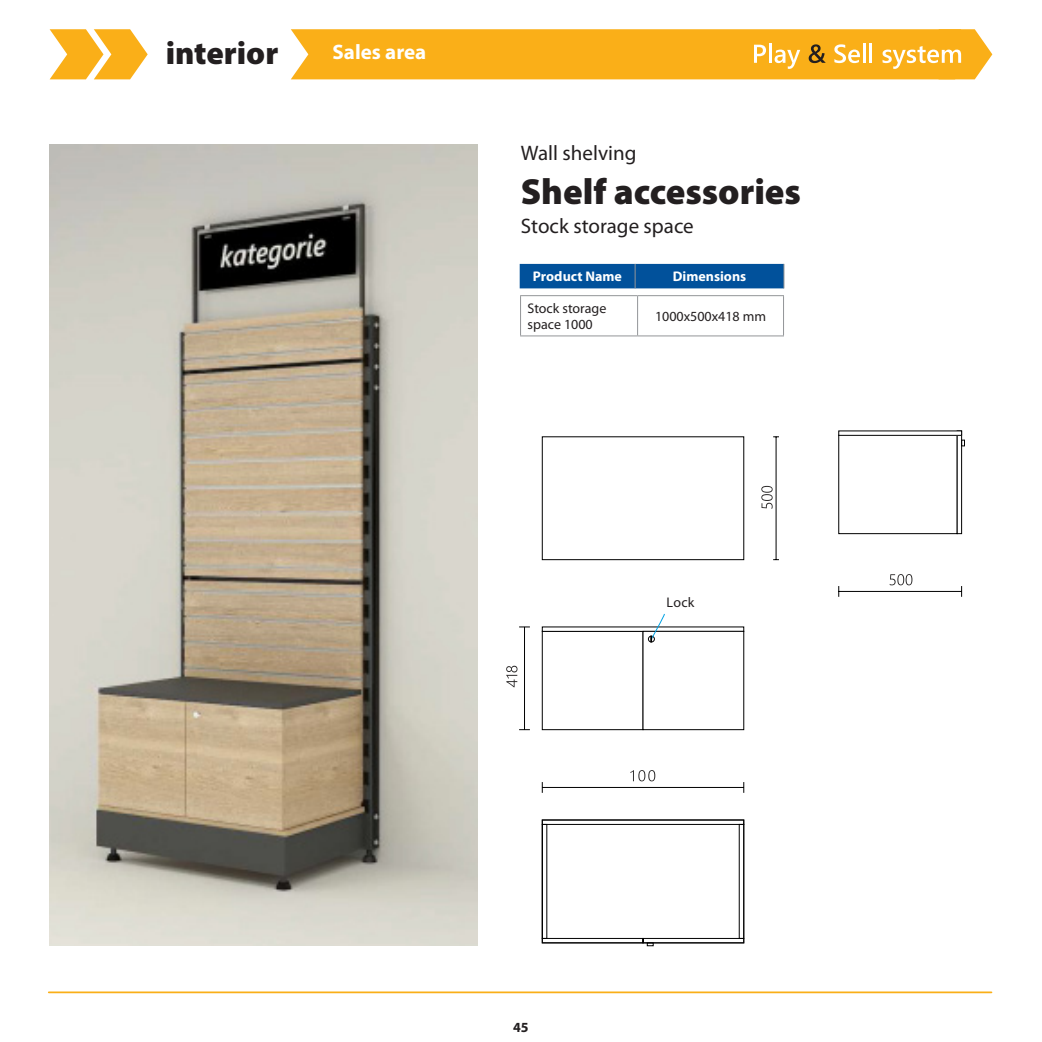
<style>
.page{position:relative;width:1042px;height:1042px;background:#fff}
.page>*{position:absolute;margin:0;border:0;box-sizing:border-box;transform-origin:0 0}
.t1{font:900 36.4px "Myriad Pro";color:#231f20}
.t2{font:900 32.38px "Myriad Pro";color:#231f20}
.t3{font:21px "Myriad Pro";color:#231f20}
.t4{font:700 21px "Myriad Pro";color:#fff}
.t5{font:14px/15.8px "Myriad Pro";color:#231f20}
.t6{font:700 14px "Myriad Pro";color:#fff}
.t7{font:700 14px "Myriad Pro";color:#231f20}
</style>
<div class="page">
<hr style="left:49px;top:991px;width:942px;height:2px;background:#faaf18">
<svg style="left:50px;top:29px;width:98px;height:50px"></svg>
<svg style="left:291px;top:29px;width:701px;height:50px;background:#f9b326"></svg>
<img style="left:50px;top:144px;width:427px;height:802px">
<hr style="left:520px;top:295px;width:117px;height:1px;background:#939598">
<hr style="left:520px;top:296px;width:1px;height:39px;background:#939598">
<hr style="left:637px;top:295px;width:147px;height:1px;background:#939598">
<hr style="left:637px;top:296px;width:1px;height:39px;background:#939598">
<hr style="left:783px;top:296px;width:1px;height:39px;background:#939598">
<hr style="left:520px;top:335px;width:117px;height:1px;background:#939598">
<hr style="left:637px;top:335px;width:147px;height:1px;background:#939598">
<div style="left:520px;top:264px;width:264px;height:24px;background:#01519b"></div>
<svg style="left:542px;top:436px;width:202px;height:502px"></svg>
<svg style="left:761px;top:486px;width:11px;height:23px"></svg>
<hr style="left:776px;top:437px;width:1px;height:123px;background:#000">
<div style="left:542px;top:631px;width:101px;height:99px;background:#fff;border:1px solid #000"></div>
<div style="left:542px;top:938px;width:101px;height:5px;border:1px solid #000"></div>
<div style="left:643px;top:938px;width:101px;height:5px;border:1px solid #000"></div>
<svg style="left:542px;top:627px;width:100px;height:4px"></svg>
<svg style="left:642px;top:613px;width:102px;height:117px"></svg>
<svg style="left:647px;top:942px;width:6px;height:4px"></svg>
<hr style="left:524px;top:627px;width:1px;height:102px;background:#000">
<svg style="left:506px;top:666px;width:11px;height:21px"></svg>
<div style="left:739px;top:824px;width:5px;height:114px;border:1px solid #000"></div>
<svg style="left:838px;top:435px;width:126px;height:162px"></svg>
<svg style="left:630px;top:770px;width:25px;height:11px"></svg>
<h2 class="t2" style="left:166px;top:31px;width:114px">interior</h2>
<h3 class="t4" style="left:332px;top:38px;width:95px">Sales area</h3>
<h3 class="t3" style="left:521px;top:140px;width:117px">Wall shelving</h3>
<h1 class="t1" style="left:521px;top:167px;width:282px">Shelf accessories</h1>
<h3 class="t3" style="left:521px;top:213px;width:174px">Stock storage space</h3>
<p class="t6" style="left:533px;top:267px;width:90px">Product Name</p>
<p class="t6" style="left:673px;top:267px;width:75px">Dimensions</p>
<p class="t5" style="left:527px;top:300px;width:80px">Stock storage space 1000</p>
<p class="t5" style="left:655px;top:308px;width:113px">1000x500x418 mm</p>
<p class="t5" style="left:666px;top:594px;width:29px">Lock</p>
<p class="t7" style="left:513px;top:1018px;width:17px">45</p>
</div>
